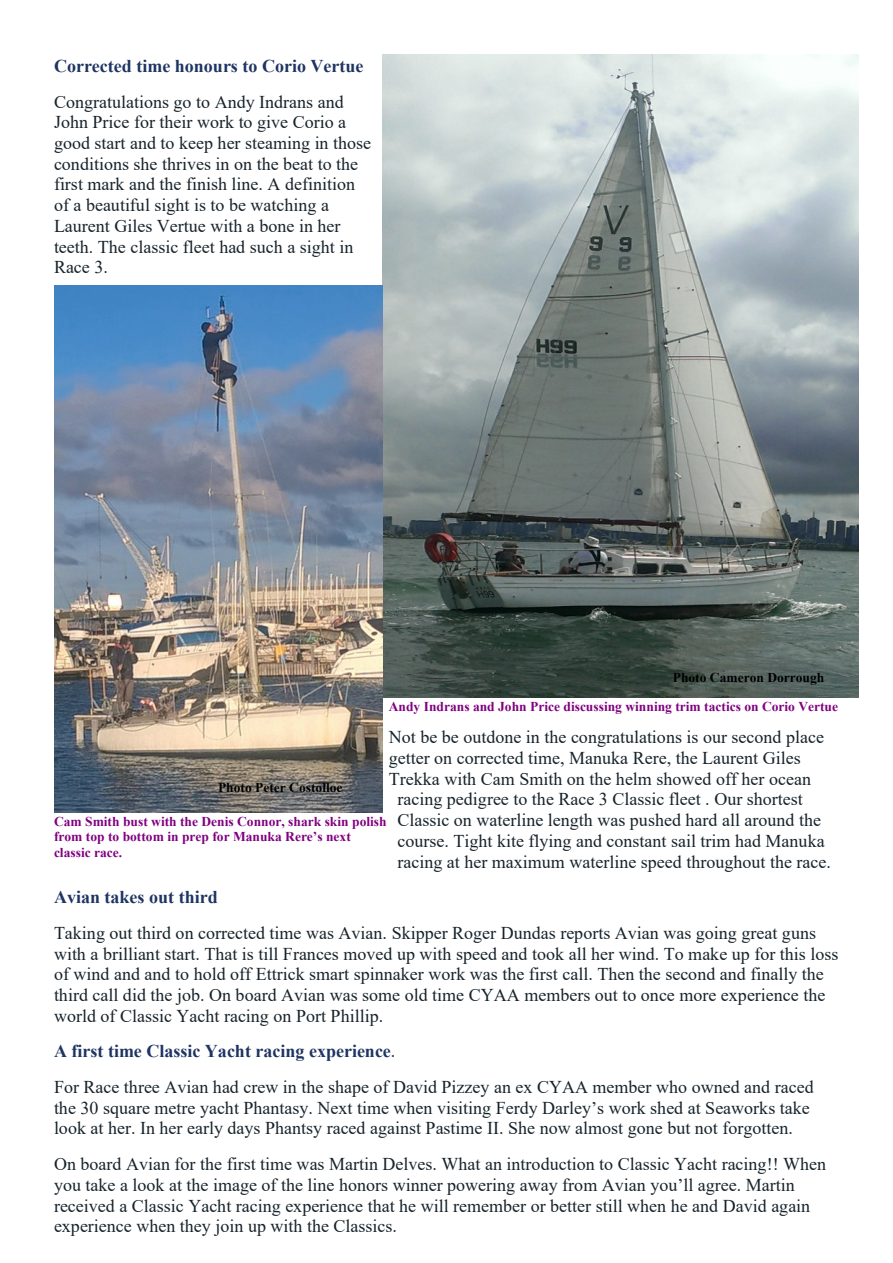
<style>
.page{position:relative;width:893px;height:1263px;background:#fff}
.page>*{position:absolute;margin:0;border:0;box-sizing:border-box;transform-origin:0 0}
.t1{font:18px/20.7px "Times New Roman";color:#17232b}
.t2{font:700 18px "Times New Roman";color:#1e3462}
.t3{font:700 13.5px/15.5px "Times New Roman";color:#800080}
.t4{font:700 13.5px "Times New Roman";color:#000}
.s1{font-weight:700;color:#1e3462}
</style>
<div class="page">
<img style="left:382px;top:54px;width:476px;height:643px">
<img style="left:54px;top:285px;width:328px;height:527px">
<p class="t2" style="left:54px;top:60px;width:311px">Corrected time honours to Corio Vertue</p>
<p class="t1" style="left:54px;top:93px;width:319px">Congratulations go to Andy Indrans and John Price for their work to give Corio a good start and to keep her steaming in those conditions she thrives in on the beat to the first mark and the finish line. A definition of a beautiful sight is to be watching a Laurent Giles Vertue with a bone in her teeth. The classic fleet had such a sight in Race 3.</p>
<p class="t4" style="left:673px;top:673px;width:153px">Photo Cameron Dorrough</p>
<p class="t3" style="left:389px;top:700px;width:451px">Andy Indrans and John Price discussing winning trim tactics on Corio Vertue</p>
<p class="t1" style="left:389px;top:729px;width:437px">Not be be outdone in the congratulations is our second place</p>
<p class="t1" style="left:389px;top:749px;width:413px">getter on corrected time, Manuka Rere, the Laurent Giles</p>
<p class="t1" style="left:389px;top:770px;width:424px">Trekka with Cam Smith on the helm showed off her ocean</p>
<p class="t1" style="left:397px;top:791px;width:407px">racing pedigree to the Race 3 Classic fleet . Our shortest</p>
<p class="t1" style="left:397px;top:811px;width:425px">Classic on waterline length was pushed hard all around the</p>
<p class="t1" style="left:397px;top:832px;width:429px">course. Tight kite flying and constant sail trim had Manuka</p>
<p class="t1" style="left:397px;top:853px;width:435px">racing at her maximum waterline speed throughout the race.</p>
<p class="t4" style="left:218px;top:783px;width:126px">Photo Peter Costolloe</p>
<p class="t3" style="left:54px;top:815px;width:334px">Cam Smith bust with the Denis Connor, shark skin polish from top to bottom in prep for Manuka Rere’s next classic race.</p>
<p class="t2" style="left:54px;top:891px;width:165px">Avian takes out third</p>
<p class="t1" style="left:54px;top:924px;width:786px">Taking out third on corrected time was Avian. Skipper Roger Dundas reports Avian was going great guns with a brilliant start. That is till Frances moved up with speed and took all her wind. To make up for this loss of wind and and to hold off Ettrick smart spinnaker work was the first call. Then the second and finally the third call did the job. On board Avian was some old time CYAA members out to once more experience the world of Classic Yacht racing on Port Phillip.</p>
<p class="t1" style="left:54px;top:1035px;width:761px;line-height:35.7px"><span class="s1">A first time Classic Yacht racing experience</span>.<br>For Race three Avian had crew in the shape of David Pizzey an ex CYAA member who owned and raced</p>
<p class="t1" style="left:54px;top:1099px;width:757px">the 30 square metre yacht Phantasy. Next time when visiting Ferdy Darley’s work shed at Seaworks take look at her. In her early days Phantsy raced against Pastime II. She now almost gone but not forgotten.</p>
<p class="t1" style="left:54px;top:1155px;width:774px">On board Avian for the first time was Martin Delves. What an introduction to Classic Yacht racing!! When you take a look at the image of the line honors winner powering away from Avian you’ll agree. Martin received a Classic Yacht racing experience that he will remember or better still when he and David again experience when they join up with the Classics.</p>
</div>
